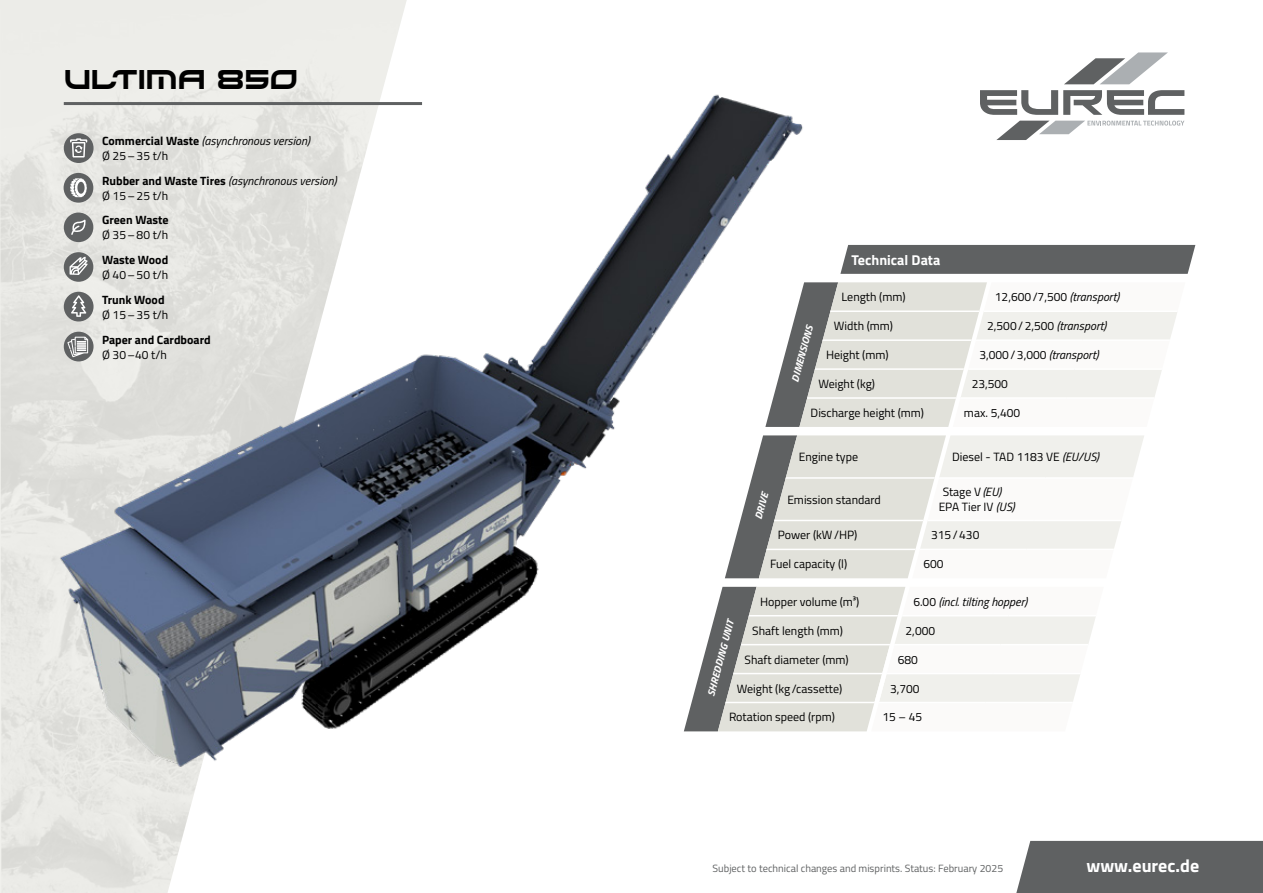
<style>
.page{position:relative;width:1263px;height:893px;background:#fff}
.page>*{position:absolute;margin:0;border:0;box-sizing:border-box;transform-origin:0 0}
.t1{font:27px "Xirod";color:#000}
.t2{font:700 18px "Titillium";color:#fff}
.t3{font:700 14.25px "Titillium";color:#fff}
.t4{font:12px/15px "Titillium";color:#000}
.t5{font:italic 12px/15px "Titillium";color:#000}
.t6{font:700 12px "Titillium";color:#000}
.t7{font:10.5px "Titillium";color:#5f6162}
.t8{font:italic 700 10.2px "Titillium";color:#fff;scale:1.07 1}
.s1{font-weight:700;font-style:normal}
.s2{font-style:normal}
.s3{font-style:italic}
</style>
<div class="page">
<img style="left:0;top:72px;width:892px;height:722px">
<div style="left:1016px;top:841px;width:247px;height:52px;background:#5f6162"></div>
<div style="left:64px;top:252px;width:29px;height:30px;background:#5f6162;border-radius:50%"></div>
<svg style="left:70px;top:257px;width:18px;height:18px"></svg>
<hr style="left:64px;top:102px;width:358px;height:3px;background:#5f6162">
<div style="left:64px;top:213px;width:29px;height:29px;background:#5f6162;border-radius:50%"></div>
<svg style="left:71px;top:220px;width:15px;height:15px"></svg>
<div style="left:64px;top:292px;width:30px;height:29px;background:#5f6162;border-radius:50%"></div>
<svg style="left:71px;top:295px;width:15px;height:22px"></svg>
<svg style="left:64px;top:332px;width:30px;height:29px"></svg>
<svg style="left:67px;top:337px;width:21px;height:20px"></svg>
<div style="left:64px;top:133px;width:30px;height:30px;background:#5f6162;border-radius:50%"></div>
<svg style="left:70px;top:138px;width:17px;height:19px"></svg>
<div style="left:64px;top:173px;width:29px;height:30px;background:#5f6162;border-radius:50%"></div>
<svg style="left:70px;top:178px;width:17px;height:19px"></svg>
<svg style="left:980px;top:90px;width:204px;height:25px"></svg>
<svg style="left:1064px;top:52px;width:104px;height:32px"></svg>
<svg style="left:996px;top:121px;width:188px;height:19px"></svg>
<div style="left:840px;top:245px;width:355px;height:29px;background:#5f6162"></div>
<svg style="left:684px;top:282px;width:34px;height:449px"></svg>
<svg style="left:718px;top:282px;width:153px;height:449px;fill:#e1e1da"></svg>
<svg style="left:871px;top:282px;width:116px;height:449px;fill:#e1e1da"></svg>
<svg style="left:879px;top:311px;width:298px;height:391px"></svg>
<hr style="left:984px;top:310px;width:106px;height:2px;background:#fff">
<hr style="left:1090px;top:310px;width:87px;height:2px;background:#fff">
<hr style="left:976px;top:339px;width:106px;height:2px;background:#fff">
<hr style="left:1082px;top:339px;width:88px;height:2px;background:#fff">
<hr style="left:968px;top:368px;width:106px;height:2px;background:#fff">
<hr style="left:1074px;top:368px;width:88px;height:2px;background:#fff">
<hr style="left:960px;top:397px;width:107px;height:2px;background:#fff">
<hr style="left:1067px;top:397px;width:87px;height:2px;background:#fff">
<hr style="left:902px;top:615px;width:106px;height:1px;background:#fff">
<hr style="left:1008px;top:615px;width:88px;height:1px;background:#fff">
<hr style="left:830px;top:310px;width:149px;height:2px;background:#fff">
<hr style="left:823px;top:339px;width:148px;height:2px;background:#fff">
<hr style="left:815px;top:368px;width:149px;height:2px;background:#fff">
<hr style="left:807px;top:397px;width:149px;height:2px;background:#fff">
<hr style="left:786px;top:477px;width:148px;height:2px;background:#fff">
<hr style="left:774px;top:520px;width:149px;height:1px;background:#fff">
<hr style="left:749px;top:615px;width:149px;height:1px;background:#fff">
<hr style="left:939px;top:477px;width:106px;height:2px;background:#fff">
<hr style="left:1045px;top:477px;width:88px;height:2px;background:#fff">
<hr style="left:928px;top:520px;width:106px;height:1px;background:#fff">
<hr style="left:1034px;top:520px;width:87px;height:1px;background:#fff">
<hr style="left:767px;top:549px;width:148px;height:1px;background:#fff">
<hr style="left:920px;top:549px;width:106px;height:1px;background:#fff">
<hr style="left:1026px;top:549px;width:88px;height:1px;background:#fff">
<hr style="left:741px;top:644px;width:149px;height:1px;background:#fff">
<hr style="left:894px;top:644px;width:107px;height:1px;background:#fff">
<hr style="left:1001px;top:644px;width:87px;height:1px;background:#fff">
<hr style="left:733px;top:673px;width:149px;height:1px;background:#fff">
<hr style="left:887px;top:673px;width:106px;height:1px;background:#fff">
<hr style="left:993px;top:673px;width:87px;height:1px;background:#fff">
<hr style="left:725px;top:702px;width:149px;height:1px;background:#fff">
<svg style="left:874px;top:644px;width:20px;height:59px"></svg>
<hr style="left:879px;top:702px;width:106px;height:1px;background:#fff">
<hr style="left:985px;top:702px;width:88px;height:1px;background:#fff">
<h1 class="t1" style="left:64px;top:64px;width:236px">ULTIMA 85o</h1>
<p class="t5" style="left:102px;top:133px;width:209px"><span class="s1">Commercial Waste</span> (asynchronous version)<br><span class="s2">Ø 25–35 t/h</span></p>
<p class="t5" style="left:102px;top:172px;width:236px"><span class="s1">Rubber and Waste Tires</span> (asynchronous version)<br><span class="s2">Ø 15–25 t/h</span></p>
<p class="t6" style="left:102px;top:211px;width:68px">Green Waste</p>
<p class="t4" style="left:102px;top:227px;width:68px">Ø 35–80 t/h</p>
<p class="t6" style="left:102px;top:251px;width:68px">Waste Wood</p>
<p class="t4" style="left:102px;top:267px;width:68px">Ø 40–50 t/h</p>
<p class="t6" style="left:102px;top:290px;width:64px">Trunk Wood</p>
<p class="t4" style="left:102px;top:306px;width:68px">Ø 15–35 t/h</p>
<p class="t6" style="left:102px;top:330px;width:110px">Paper and Cardboard</p>
<p class="t4" style="left:102px;top:346px;width:66px">Ø 30–40 t/h</p>
<p class="t3" style="left:851px;top:249px;width:91px">Technical Data</p>
<p class="t4" style="left:841px;top:289px;width:65px">Length (mm)</p>
<p class="t4" style="left:995px;top:289px;width:126px">12,600/7,500 <span class="s3">(transport)</span></p>
<p class="t4" style="left:834px;top:318px;width:61px">Width (mm)</p>
<p class="t4" style="left:987px;top:318px;width:121px">2,500/2,500 <span class="s3">(transport)</span></p>
<p class="t4" style="left:826px;top:347px;width:64px">Height (mm)</p>
<p class="t4" style="left:979px;top:347px;width:121px">3,000/3,000 <span class="s3">(transport)</span></p>
<p class="t4" style="left:818px;top:376px;width:58px">Weight (kg)</p>
<p class="t4" style="left:972px;top:376px;width:38px">23,500</p>
<p class="t4" style="left:811px;top:405px;width:115px">Discharge height (mm)</p>
<p class="t4" style="left:964px;top:405px;width:58px">max. 5,400</p>
<p class="t8" style="left:787px;top:380px;width:56px;rotate:-75deg">DIMENSIONS</p>
<p class="t4" style="left:799px;top:449px;width:61px">Engine type</p>
<p class="t4" style="left:952px;top:449px;width:148px">Diesel - TAD 1183 VE <span class="s3">(EU/US)</span></p>
<p class="t4" style="left:787px;top:491px;width:95px">Emission standard</p>
<p class="t4" style="left:939px;top:484px;width:77px;text-indent:4px">Stage V<span class="s3">(EU)<br></span>EPA Tier IV <span class="s3">(US)</span></p>
<p class="t4" style="left:778px;top:527px;width:81px">Power (kW/HP)</p>
<p class="t4" style="left:931px;top:527px;width:50px">315/430</p>
<p class="t4" style="left:770px;top:556px;width:79px">Fuel capacity (l)</p>
<p class="t4" style="left:923px;top:556px;width:22px">600</p>
<p class="t8" style="left:750px;top:517px;width:27px;rotate:-75deg">DRIVE</p>
<p class="t4" style="left:760px;top:593px;width:101px">Hopper volume (m³)</p>
<p class="t5" style="left:913px;top:593px;width:115px"><span class="s2">6.00</span> (incl. tilting hopper)</p>
<p class="t4" style="left:752px;top:622px;width:92px">Shaft length (mm)</p>
<p class="t4" style="left:905px;top:622px;width:31px">2,000</p>
<p class="t4" style="left:744px;top:651px;width:106px">Shaft diameter (mm)</p>
<p class="t4" style="left:898px;top:651px;width:22px">680</p>
<p class="t4" style="left:737px;top:680px;width:107px">Weight (kg/cassette)</p>
<p class="t4" style="left:890px;top:680px;width:31px">3,700</p>
<p class="t4" style="left:729px;top:709px;width:107px">Rotation speed (rpm)</p>
<p class="t4" style="left:882px;top:709px;width:41px">15 – 45</p>
<p class="t8" style="left:703px;top:694px;width:74px;rotate:-75deg">SHREDDING UNIT</p>
<p class="t7" style="left:712px;top:860px;width:292px">Subject to technical changes and misprints. Status: February 2025</p>
<h2 class="t2" style="left:1086px;top:852px;width:114px">www.eurec.de</h2>
</div>
